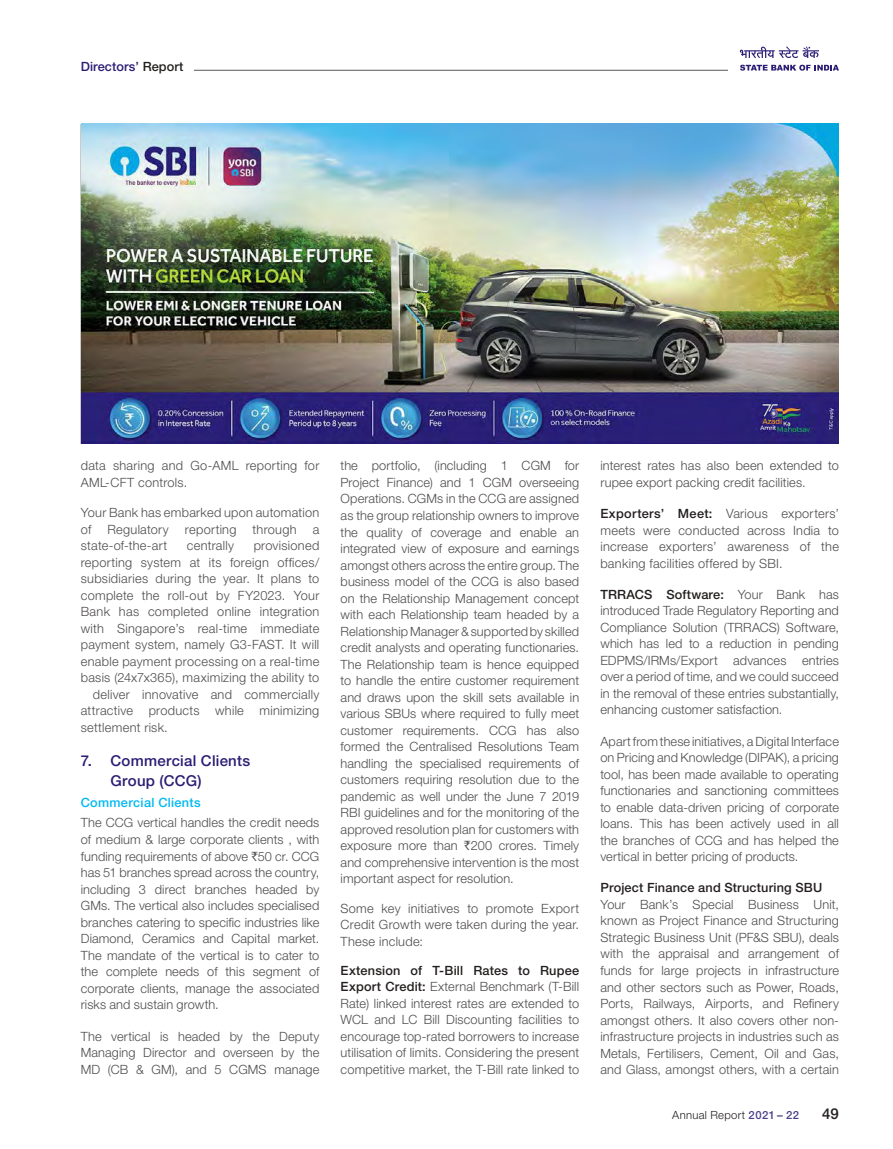
<style>
.page{position:relative;width:893px;height:1149px;background:#fff}
.page>*{position:absolute;margin:0;border:0;box-sizing:border-box;transform-origin:0 0}
.t1{font:500 15px/19.5px "Helvetica Neue LT Std";letter-spacing:.015em;color:#2b1c74}
.t2{font:500 15px "Helvetica Neue LT Std";color:#241f1f}
.t3{font:300 12.75px/16.5px "Helvetica Neue LT Std";letter-spacing:.015em;color:#4e4b4c;text-align:justify}
.t4{font:500 12.75px "Helvetica Neue LT Std";letter-spacing:.015em;color:#241f1f}
.t5{font:500 12.75px "Helvetica Neue LT Std";letter-spacing:.025em;color:#00b9f1}
.t6{font:500 12.75px "Helvetica Neue LT Std";letter-spacing:.01em;color:#2b1c74}
.t7{font:300 11.25px "Helvetica Neue LT Std";letter-spacing:.03em;color:#241f1f}
.s1{color:#241f1f}
.s2{font-family:"Rupee Foradian";font-weight:400}
.s3{font-weight:500;color:#241f1f}
.s4{font-weight:500;color:#4d3f8a}
</style>
<div class="page">
<svg style="left:740px;top:65px;width:99px;height:6px"></svg>
<svg style="left:740px;top:46px;width:79px;height:12px"></svg>
<hr style="left:194px;top:70px;width:534px;height:1px;background:#5a5758">
<img style="left:81px;top:124px;width:758px;height:319px">
<p class="t6" style="left:81px;top:58px;width:104px">Directors’ <span class="s1">Report</span></p>
<p class="t3" style="left:81px;top:457px;width:240px">data sharing and Go-AML reporting for<br>AML-CFT controls.</p>
<p class="t3" style="left:81px;top:504px;width:240px">Your Bank has embarked upon automation of</p>
<p class="t3" style="left:107px;top:520px;width:63px">Regulatory</p>
<p class="t3" style="left:185px;top:520px;width:53px">reporting</p>
<p class="t3" style="left:253px;top:520px;width:45px">through</p>
<p class="t3" style="left:313px;top:520px;width:8px">a</p>
<p class="t3" style="left:81px;top:537px;width:88px">state-of-the-art</p>
<p class="t3" style="left:187px;top:537px;width:49px">centrally</p>
<p class="t3" style="left:254px;top:537px;width:67px">provisioned</p>
<p class="t3" style="left:81px;top:553px;width:240px">reporting system at its foreign offices/</p>
<p class="t3" style="left:81px;top:570px;width:240px">subsidiaries during the year. It plans to</p>
<p class="t3" style="left:81px;top:586px;width:240px">complete the roll-out by FY2023. Your</p>
<p class="t3" style="left:81px;top:603px;width:240px">Bank has completed online integration</p>
<p class="t3" style="left:81px;top:619px;width:240px">with Singapore’s real-time immediate</p>
<p class="t3" style="left:81px;top:636px;width:240px">payment system, namely G3-FAST. It will</p>
<p class="t3" style="left:81px;top:652px;width:240px">enable payment processing on a real-time</p>
<p class="t3" style="left:81px;top:669px;width:240px">basis (24x7x365), maximizing the ability to</p>
<p class="t3" style="left:93px;top:685px;width:228px">deliver innovative and commercially</p>
<p class="t3" style="left:81px;top:702px;width:240px">attractive products while minimizing</p>
<p class="t3" style="left:81px;top:718px;width:89px">settlement risk.</p>
<p class="t1" style="left:111px;top:751px;width:141px;text-indent:-30px">7. Commercial Clients<br>Group (CCG)</p>
<p class="t5" style="left:81px;top:794px;width:121px">Commercial Clients</p>
<p class="t3" style="left:81px;top:814px;width:240px">The CCG vertical handles the credit needs of medium &amp; large corporate clients , with funding requirements of above <span class="s2">`</span>50 cr. CCG has 51 branches spread across the country, including 3 direct branches headed by GMs. The vertical also includes specialised branches catering to specific industries like Diamond, Ceramics and Capital market.<br>The mandate of the vertical is to cater to the complete needs of this segment of corporate clients, manage the associated risks and sustain growth.</p>
<p class="t3" style="left:81px;top:1027px;width:240px">The vertical is headed by the Deputy Managing Director and overseen by the MD (CB &amp; GM), and 5 CGMS manage</p>
<p class="t3" style="left:341px;top:457px;width:240px">the portfolio, (including 1 CGM for Project Finance) and 1 CGM overseeing Operations. CGMs in the CCG are assigned as the group relationship owners to improve the quality of coverage and enable an integrated view of exposure and earnings amongst others across the entire group. The business model of the CCG is also based on the Relationship Management concept with each Relationship team headed by a Relationship Manager &amp; supported by skilled credit analysts and operating functionaries.<br>The Relationship team is hence equipped to handle the entire customer requirement and draws upon the skill sets available in various SBUs where required to fully meet customer requirements. CCG has also formed the Centralised Resolutions Team handling the specialised requirements of customers requiring resolution due to the pandemic as well under the June 7 2019<br>RBI guidelines and for the monitoring of the approved resolution plan for customers with exposure more than <span class="s2">`</span>200 crores. Timely and comprehensive intervention is the most important aspect for resolution.</p>
<p class="t3" style="left:341px;top:899px;width:240px">Some key initiatives to promote Export Credit Growth were taken during the year.<br>These include:</p>
<p class="t3" style="left:341px;top:961px;width:240px"><span class="s3">Extension of T-Bill Rates to Rupee Export Credit:</span> External Benchmark (T-Bill Rate) linked interest rates are extended to WCL and LC Bill Discounting facilities to encourage top-rated borrowers to increase utilisation of limits. Considering the present competitive market, the T-Bill rate linked to</p>
<p class="t3" style="left:600px;top:457px;width:240px">interest rates has also been extended to rupee export packing credit facilities.</p>
<p class="t3" style="left:600px;top:505px;width:240px"><span class="s3">Exporters’ Meet:</span> Various exporters’ meets were conducted across India to increase exporters’ awareness of the banking facilities offered by SBI.</p>
<p class="t3" style="left:600px;top:585px;width:240px"><span class="s3">TRRACS Software:</span> Your Bank has introduced Trade Regulatory Reporting and Compliance Solution (TRRACS) Software, which has led to a reduction in pending EDPMS/IRMs/Export advances entries over a period of time, and we could succeed in the removal of these entries substantially, enhancing customer satisfaction.</p>
<p class="t3" style="left:600px;top:732px;width:240px">Apart from these initiatives, a Digital Interface on Pricing and Knowledge (DIPAK), a pricing tool, has been made available to operating functionaries and sanctioning committees to enable data-driven pricing of corporate loans. This has been actively used in all the branches of CCG and has helped the vertical in better pricing of products.</p>
<p class="t4" style="left:600px;top:880px;width:223px">Project Finance and Structuring SBU</p>
<p class="t3" style="left:600px;top:895px;width:240px">Your Bank’s Special Business Unit, known as Project Finance and Structuring Strategic Business Unit (PF&amp;S SBU), deals with the appraisal and arrangement of funds for large projects in infrastructure and other sectors such as Power, Roads, Ports, Railways, Airports, and Refinery amongst others. It also covers other non&shy;infrastructure projects in industries such as Metals, Fertilisers, Cement, Oil and Gas, and Glass, amongst others, with a certain</p>
<p class="t7" style="left:672px;top:1108px;width:128px">Annual Report <span class="s4">2021 – 22</span></p>
<p class="t2" style="left:822px;top:1104px;width:18px">49</p>
</div>
